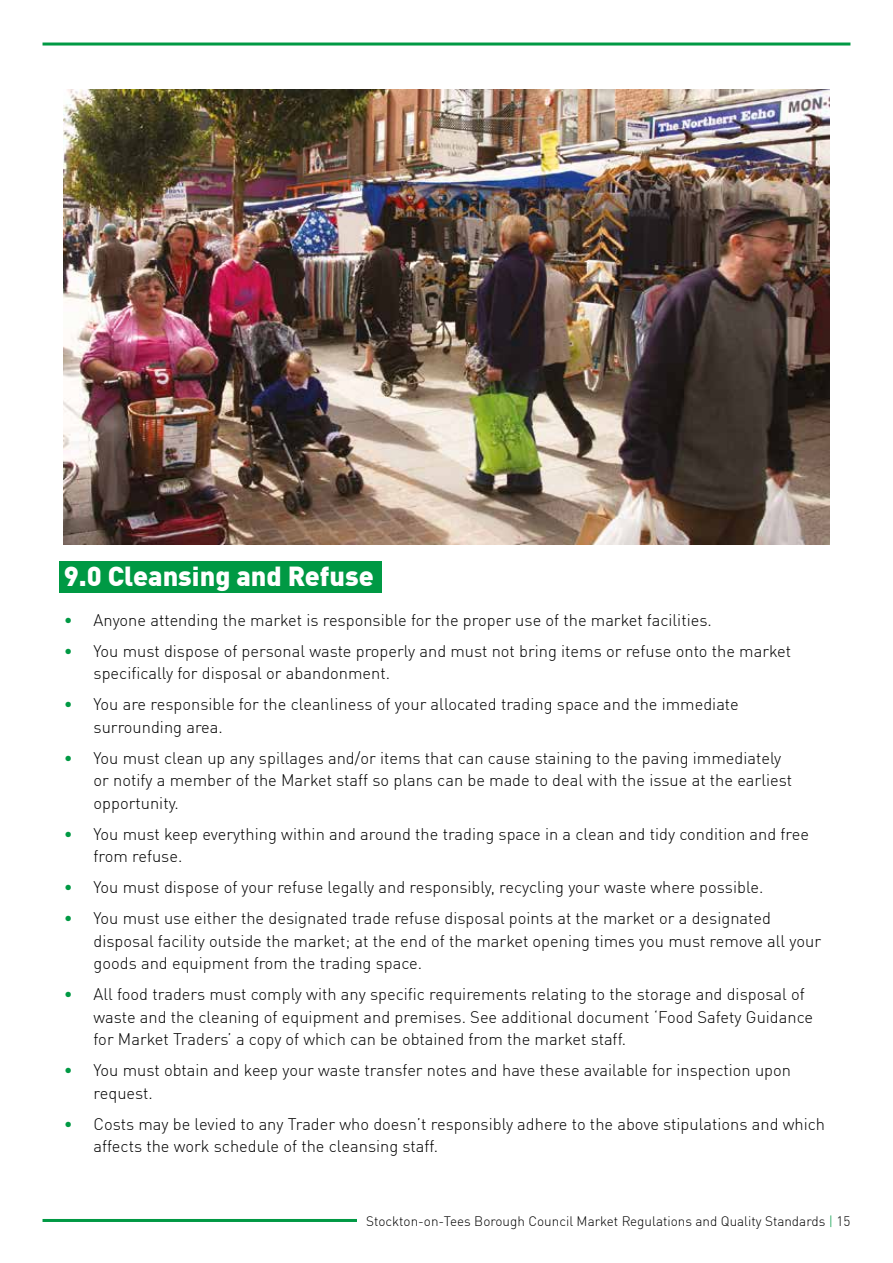
<style>
.page{position:relative;width:893px;height:1263px;background:#fff}
.page>*{position:absolute;margin:0;border:0;box-sizing:border-box;transform-origin:0 0}
.t1{font:900 27px "DIN Offc";color:#fff}
.t2{font:300 16.5px/22.5px "DIN Offc";color:#000}
.t3{font:300 13.5px "DIN Offc";color:#000}
.s1{color:#094}
</style>
<div class="page">
<hr style="left:43px;top:43px;width:807px;height:3px;background:#094">
<hr style="left:43px;top:1219px;width:807px;height:3px;background:#094">
<div style="left:357px;top:1212px;width:493px;height:17px;background:#fff"></div>
<div style="left:60px;top:561px;width:322px;height:32px;background:#094"></div>
<img style="left:64px;top:89px;width:765px;height:455px">
<h1 class="t1" style="left:64px;top:558px;width:312px">9.0 Cleansing and Refuse</h1>
<p class="t2" style="left:64px;top:608px;width:650px"><span class="s1">•</span> Anyone attending the market is responsible for the proper use of the market facilities.</p>
<p class="t2" style="left:94px;top:639px;width:699px;text-indent:-30px"><span class="s1">•</span> You must dispose of personal waste properly and must not bring items or refuse onto the market specifically for disposal or abandonment.</p>
<p class="t2" style="left:94px;top:693px;width:647px;text-indent:-30px"><span class="s1">•</span> You are responsible for the cleanliness of your allocated trading space and the immediate surrounding area.</p>
<p class="t2" style="left:94px;top:746px;width:700px;text-indent:-30px"><span class="s1">•</span> You must clean up any spillages and/or items that can cause staining to the paving immediately or notify a member of the Market staff so plans can be made to deal with the issue at the earliest opportunity.</p>
<p class="t2" style="left:94px;top:822px;width:717px;text-indent:-30px"><span class="s1">•</span> You must keep everything within and around the trading space in a clean and tidy condition and free from refuse.</p>
<p class="t2" style="left:64px;top:876px;width:701px"><span class="s1">•</span> You must dispose of your refuse legally and responsibly, recycling your waste where possible.</p>
<p class="t2" style="left:94px;top:907px;width:729px;text-indent:-30px"><span class="s1">•</span> You must use either the designated trade refuse disposal points at the market or a designated disposal facility outside the market; at the end of the market opening times you must remove all your goods and equipment from the trading space.</p>
<p class="t2" style="left:94px;top:983px;width:721px;text-indent:-30px"><span class="s1">•</span> All food traders must comply with any specific requirements relating to the storage and disposal of waste and the cleaning of equipment and premises. See additional document ‘Food Safety Guidance for Market Traders’ a copy of which can be obtained from the market staff.</p>
<p class="t2" style="left:94px;top:1059px;width:699px;text-indent:-30px"><span class="s1">•</span> You must obtain and keep your waste transfer notes and have these available for inspection upon request.</p>
<p class="t2" style="left:94px;top:1112px;width:733px;text-indent:-30px"><span class="s1">•</span> Costs may be levied to any Trader who doesn’t responsibly adhere to the above stipulations and which affects the work schedule of the cleansing staff.</p>
<p class="t3" style="left:366px;top:1212px;width:486px">Stockton-on-Tees Borough Council Market Regulations and Quality Standards <span class="s1">|</span> 15</p>
</div>
